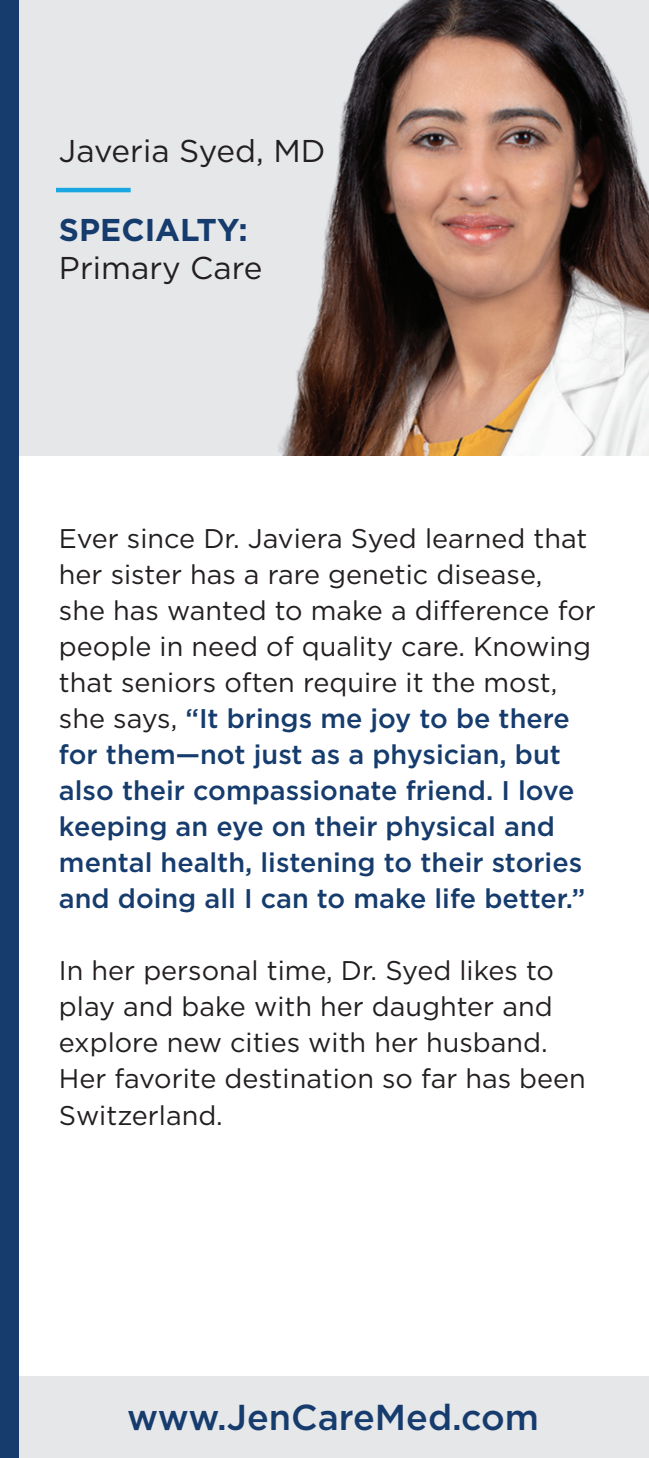
<style>
.page{position:relative;width:649px;height:1458px;background:#fff}
.page>*{position:absolute;margin:0;border:0;box-sizing:border-box;transform-origin:0 0}
.t1{font:500 36px "Gotham";color:#163c6e}
.t2{font:31.5px "Gotham";color:#231f20}
.t3{font:700 31.5px "Gotham";color:#163c6e}
.t4{font:500 27px/36px "Gotham";color:#163c6e}
.t5{font:27px/36px "Gotham";color:#231f20}
.s1{font-weight:400;color:#231f20}
</style>
<div class="page">
<div style="left:18px;top:1375px;width:630px;height:82px;background:#e6e7e9"></div>
<div style="left:0;top:0;width:648px;height:455px;background:#e6e7e9"></div>
<div style="left:0;top:0;width:18px;height:1457px;background:#163c6e"></div>
<img style="left:278px;top:0;width:370px;height:455px">
<hr style="left:56px;top:188px;width:74px;height:4px;background:#18a7e0">
<p class="t2" style="left:59px;top:131px;width:268px">Javeria Syed, MD</p>
<p class="t3" style="left:59px;top:209px;width:190px">SPECIALTY:</p>
<p class="t2" style="left:59px;top:247px;width:205px">Primary Care</p>
<p class="t4" style="left:59px;top:520px;width:537px"><span class="s1">Ever since Dr. Javiera Syed learned that her sister has a rare genetic disease,<br>she has wanted to make a difference for people in need of quality care. Knowing that seniors often require it the most, she says,</span> “It brings me joy to be there for them—not just as a physician, but also their compassionate friend. I love keeping an eye on their physical and mental health, listening to their stories and doing all I can to make life better.”</p>
<p class="t5" style="left:59px;top:952px;width:528px">In her personal time, Dr. Syed likes to play and bake with her daughter and explore new cities with her husband.<br>Her favorite destination so far has been<br>Switzerland.</p>
<h1 class="t1" style="left:127px;top:1392px;width:413px">www.JenCareMed.com</h1>
</div>
